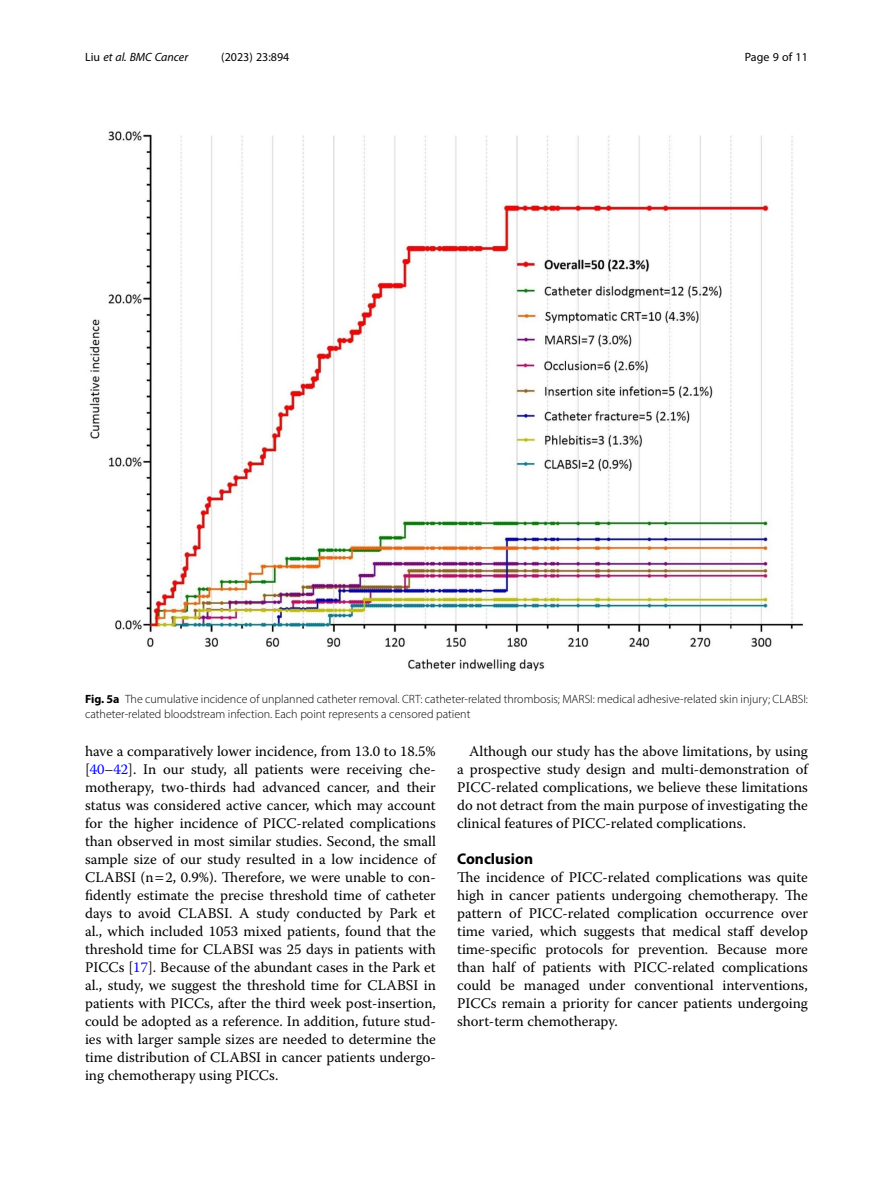
<style>
.page{position:relative;width:893px;height:1191px;background:#fff}
.page>*{position:absolute;margin:0;border:0;box-sizing:border-box;transform-origin:0 0}
.Head_1{font:700 15.45px "Myriad Pro";color:#000}
.Body_Text{font:14.7px/18px "Warnock Pro";color:#000;text-align:justify}
.Body_Text_Indent{font:14.7px/18px "Warnock Pro";color:#000;text-align:justify}
.Figure_Caption{font:300 12px/15px "Myriad Pro";color:#000}
.t1{font:12px "Myriad Pro";color:#000}
.t2{font:italic 12px "Myriad Pro";color:#000}
.s1{font-style:normal}
.s2{font-weight:700}
.s3{color:#00f}
</style>
<div class="page">
<img style="left:89px;top:131px;width:714px;height:540px">
<p class="t2" style="left:85px;top:50px;width:105px"><span class="s1">Liu</span> et al. BMC Cancer</p>
<p class="t1" style="left:221px;top:50px;width:70px">(2023) 23:894</p>
<p class="t1" style="left:745px;top:50px;width:65px">Page 9 of 11</p>
<p class="Figure_Caption" style="left:85px;top:691px;width:724px"><span class="s2">Fig. 5a</span> The cumulative incidence of unplanned catheter removal. CRT: catheter-related thrombosis; MARSI: medical adhesive-related skin injury; CLABSI: catheter-related bloodstream infection. Each point represents a censored patient</p>
<p class="Body_Text" style="left:85px;top:742px;width:352px">have a comparatively lower incidence, from 13.0 to 18.5% [<span class="s3">40</span>–<span class="s3">42</span>]. In our study, all patients were receiving che&shy;motherapy, two-thirds had advanced cancer, and their status was considered active cancer, which may account for the higher incidence of PICC-related complications than observed in most similar studies. Second, the small sample size of our study resulted in a low incidence of CLABSI (n 2, 0.9%). Therefore, we were unable to con&shy;fidently estimate the precise threshold time of catheter days to avoid CLABSI. A study conducted by Park et al., which included 1053 mixed patients, found that the threshold time for CLABSI was 25 days in patients with PICCs [<span class="s3">17</span>]. Because of the abundant cases in the Park et al., study, we suggest the threshold time for CLABSI in patients with PICCs, after the third week post-insertion, could be adopted as a reference. In addition, future stud&shy;ies with larger sample sizes are needed to determine the time distribution of CLABSI in cancer patients undergo&shy;ing chemotherapy using PICCs.</p>
<p class="Body_Text_Indent" style="left:457px;top:742px;width:352px;text-indent:12px">Although our study has the above limitations, by using a prospective study design and multi-demonstration of PICC-related complications, we believe these limitations do not detract from the main purpose of investigating the clinical features of PICC-related complications.</p>
<p class="Head_1" style="left:457px;top:849px;width:77px">Conclusion</p>
<p class="Body_Text" style="left:457px;top:868px;width:352px">The incidence of PICC-related complications was quite high in cancer patients undergoing chemotherapy. The pattern of PICC-related complication occurrence over time varied, which suggests that medical staff develop time-specific protocols for prevention. Because more than half of patients with PICC-related complications could be managed under conventional interventions, PICCs remain a priority for cancer patients undergoing short-term chemotherapy.</p>
</div>
